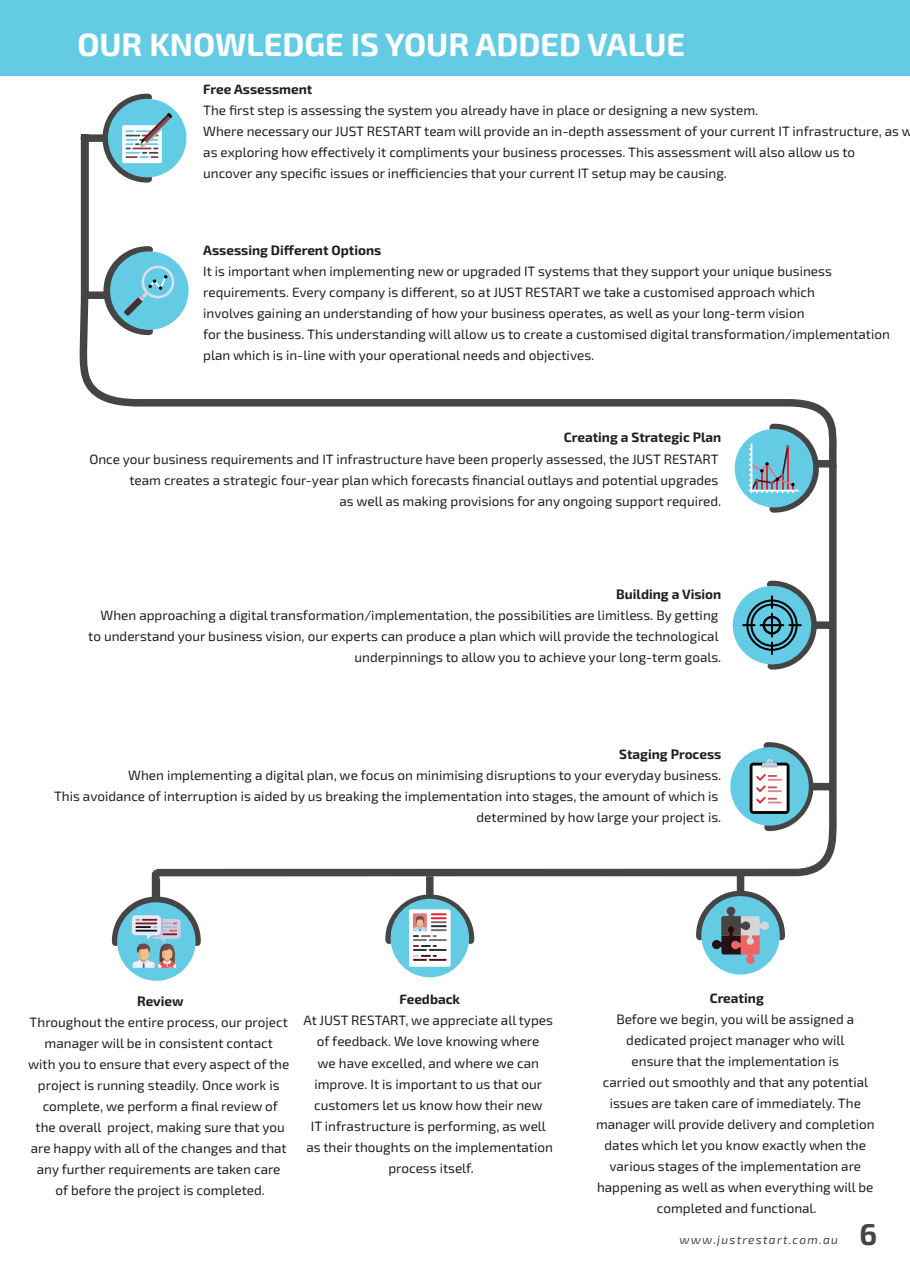
<style>
.page{position:relative;width:910px;height:1280px;background:#fff}
.page>*{position:absolute;margin:0;border:0;box-sizing:border-box;transform-origin:0 0}
.t1{font:700 32.25px "Exo 2";color:#fff}
.t2{font:700 30px "Exo 2";color:#454546}
.t3{font:13.5px/21px "Exo 2";color:#231f20;text-align:right}
.t4{font:700 13.5px "Exo 2";color:#231f20}
.t5{font:italic 12px "Exo 2";letter-spacing:.1em;color:#454546}
</style>
<div class="page">
<div style="left:0;top:0;width:910px;height:75px;background:#64cbe5"></div>
<svg style="left:151px;top:471px;width:686px;height:422px"></svg>
<div style="left:391px;top:899px;width:78px;height:78px;background:#64cbe5;border-radius:50%"></div>
<div style="left:701px;top:896px;width:79px;height:78px;background:#64cbe5;border-radius:50%"></div>
<svg style="left:692px;top:887px;width:97px;height:77px"></svg>
<svg style="left:79px;top:128px;width:758px;height:343px"></svg>
<div style="left:110px;top:251px;width:79px;height:79px;background:#64cbe5;border-radius:50%"></div>
<svg style="left:100px;top:242px;width:74px;height:97px"></svg>
<div style="left:108px;top:99px;width:78px;height:78px;background:#64cbe5;border-radius:50%"></div>
<svg style="left:99px;top:93px;width:73px;height:93px"></svg>
<div style="left:735px;top:429px;width:78px;height:78px;background:#64cbe5;border-radius:50%"></div>
<svg style="left:749px;top:420px;width:74px;height:96px"></svg>
<div style="left:805px;top:783px;width:26px;height:7px;background:#454546"></div>
<div style="left:730px;top:747px;width:79px;height:79px;background:#64cbe5;border-radius:50%"></div>
<div style="left:750px;top:763px;width:39px;height:51px;background:#010101;border-radius:4px"></div>
<div style="left:752px;top:765px;width:35px;height:46px;background:#fff"></div>
<svg style="left:756px;top:738px;width:61px;height:97px"></svg>
<div style="left:153px;top:878px;width:7px;height:26px;background:#454546"></div>
<div style="left:409px;top:909px;width:42px;height:58px;background:#fff;border-radius:2px"></div>
<svg style="left:382px;top:891px;width:96px;height:70px"></svg>
<div style="left:117px;top:902px;width:79px;height:79px;background:#64cbe5;border-radius:50%"></div>
<svg style="left:111px;top:893px;width:90px;height:75px"></svg>
<h1 class="t1" style="left:77px;top:22px;width:609px">OUR KNOWLEDGE IS YOUR ADDED VALUE</h1>
<p class="t4" style="left:203px;top:79px;width:111px">Free Assessment</p>
<p class="t3" style="left:203px;top:99px;width:711px;text-align:left">The first step is assessing the system you already have in place or designing a new system.<br>Where necessary our JUST RESTART team will provide an in-depth assessment of your current IT infrastructure, as w as exploring how effectively it compliments your business processes. This assessment will also allow us to<br>uncover any specific issues or inefficiencies that your current IT setup may be causing.</p>
<p class="t4" style="left:203px;top:241px;width:180px">Assessing Different Options</p>
<p class="t3" style="left:203px;top:260px;width:688px;text-align:left">It is important when implementing new or upgraded IT systems that they support your unique business requirements. Every company is different, so at JUST RESTART we take a customised approach which<br>involves gaining an understanding of how your business operates, as well as your long-term vision<br>for the business. This understanding will allow us to create a customised digital transformation/implementation plan which is in-line with your operational needs and objectives.</p>
<p class="t4" style="left:564px;top:428px;width:159px">Creating a Strategic Plan</p>
<p class="t3" style="left:89px;top:448px;width:633px">Once your business requirements and IT infrastructure have been properly assessed, the JUST RESTART team creates a strategic four-year plan which forecasts financial outlays and potential upgrades<br>as well as making provisions for any ongoing support required.</p>
<p class="t4" style="left:616px;top:585px;width:107px">Building a Vision</p>
<p class="t3" style="left:88px;top:605px;width:635px">When approaching a digital transformation/implementation, the possibilities are limitless. By getting to understand your business vision, our experts can produce a plan which will provide the technological underpinnings to allow you to achieve your long-term goals.</p>
<p class="t4" style="left:619px;top:745px;width:104px">Staging Process</p>
<p class="t3" style="left:54px;top:764px;width:669px">When implementing a digital plan, we focus on minimising disruptions to your everyday business.<br>This avoidance of interruption is aided by us breaking the implementation into stages, the amount of which is determined by how large your project is.</p>
<p class="t4" style="left:137px;top:992px;width:48px">Review</p>
<p class="t3" style="left:28px;top:1011px;width:263px;text-align:center">Throughout the entire process, our project manager will be in consistent contact<br>with you to ensure that every aspect of the project is running steadily. Once work is complete, we perform a final review of<br>the overall project, making sure that you are happy with all of the changes and that any further requirements are taken care<br>of before the project is completed.</p>
<p class="t4" style="left:399px;top:990px;width:62px">Feedback</p>
<p class="t3" style="left:303px;top:1010px;width:251px;text-align:center">At JUST RESTART, we appreciate all types of feedback. We love knowing where<br>we have excelled, and where we can improve. It is important to us that our customers let us know how their new<br>IT infrastructure is performing, as well as their thoughts on the implementation process itself.</p>
<p class="t4" style="left:710px;top:989px;width:56px">Creating</p>
<p class="t3" style="left:596px;top:1008px;width:280px;text-align:center">Before we begin, you will be assigned a dedicated project manager who will<br>ensure that the implementation is<br>carried out smoothly and that any potential issues are taken care of immediately. The manager will provide delivery and completion dates which let you know exactly when the various stages of the implementation are happening as well as when everything will be completed and functional.</p>
<p class="t5" style="left:679px;top:1231px;width:160px">www.justrestart.com.au</p>
<h2 class="t2" style="left:859px;top:1213px;width:19px">6</h2>
</div>
